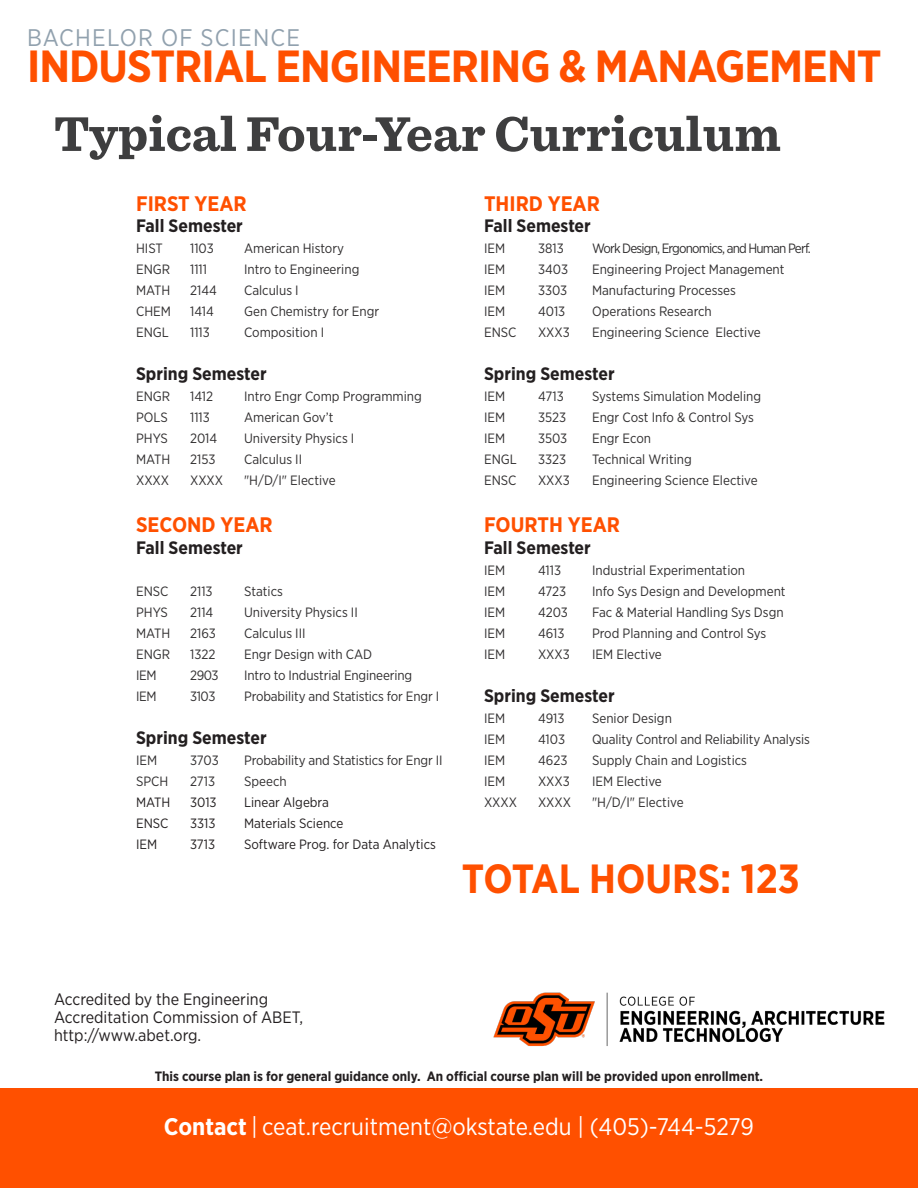
<style>
.page{position:relative;width:918px;height:1188px;background:#fff}
.page>*{position:absolute;margin:0;border:0;box-sizing:border-box;transform-origin:0 0}
.t1{font:700 51px "Sentinel";color:#3e3e3f}
.t2{font:700 45px "Gotham Narrow";letter-spacing:-.02em;color:#ff5000}
.t3{font:700 40.8px "Gotham Narrow";color:#ff5000}
.t4{font:24px "Gotham Narrow";color:#fff}
.t5{font:24px "Gotham Narrow";letter-spacing:.05em;color:#91a1ae}
.t6{font:700 21px "Gotham Narrow";color:#ff5000}
.t7{font:700 18px "Gotham Narrow";color:#231f20}
.t8{font:16.5px/18px "Gotham Narrow";color:#231f20}
.t9{font:13.5px "Gotham Narrow";color:#312f30}
.t10{font:700 13.5px "Gotham Narrow";color:#231f20}
.t11{font:13.5px "Gotham Narrow";color:#231f20}
.t12{font:13.5px "Gotham Narrow";letter-spacing:-.06em;color:#312f30}
.s1{font-weight:700}
</style>
<div class="page">
<div style="left:0;top:1089px;width:918px;height:99px;background:#ff5000"></div>
<img style="left:493px;top:992px;width:392px;height:54px">
<p class="t5" style="left:27px;top:23px;width:275px">BACHELOR OF SCIENCE</p>
<p class="t2" style="left:27px;top:37px;width:856px">INDUSTRIAL ENGINEERING &amp; MANAGEMENT</p>
<p class="t1" style="left:54px;top:94px;width:728px">Typical Four-Year Curriculum</p>
<p class="t6" style="left:136px;top:190px;width:112px">FIRST YEAR</p>
<p class="t7" style="left:136px;top:214px;width:108px">Fall Semester</p>
<p class="t9" style="left:136px;top:240px;width:28px">HIST</p>
<p class="t9" style="left:190px;top:240px;width:25px">1103</p>
<p class="t9" style="left:244px;top:240px;width:102px">American History</p>
<p class="t9" style="left:136px;top:261px;width:36px">ENGR</p>
<p class="t9" style="left:190px;top:261px;width:19px">1111</p>
<p class="t9" style="left:244px;top:261px;width:117px">Intro to Engineering</p>
<p class="t9" style="left:136px;top:282px;width:36px">MATH</p>
<p class="t9" style="left:190px;top:282px;width:28px">2144</p>
<p class="t9" style="left:244px;top:282px;width:56px">Calculus I</p>
<p class="t9" style="left:136px;top:303px;width:36px">CHEM</p>
<p class="t9" style="left:190px;top:303px;width:25px">1414</p>
<p class="t9" style="left:244px;top:303px;width:137px">Gen Chemistry for Engr</p>
<p class="t9" style="left:136px;top:324px;width:34px">ENGL</p>
<p class="t9" style="left:190px;top:324px;width:21px">1113</p>
<p class="t9" style="left:244px;top:324px;width:82px">Composition I</p>
<p class="t7" style="left:136px;top:363px;width:132px">Spring Semester</p>
<p class="t9" style="left:136px;top:388px;width:36px">ENGR</p>
<p class="t9" style="left:190px;top:388px;width:25px">1412</p>
<p class="t9" style="left:244px;top:388px;width:179px">Intro Engr Comp Programming</p>
<p class="t9" style="left:136px;top:409px;width:33px">POLS</p>
<p class="t9" style="left:190px;top:409px;width:21px">1113</p>
<p class="t9" style="left:244px;top:409px;width:91px">American Gov’t</p>
<p class="t9" style="left:136px;top:430px;width:33px">PHYS</p>
<p class="t9" style="left:190px;top:430px;width:29px">2014</p>
<p class="t9" style="left:244px;top:430px;width:112px">University Physics I</p>
<p class="t9" style="left:136px;top:451px;width:36px">MATH</p>
<p class="t9" style="left:190px;top:451px;width:27px">2153</p>
<p class="t9" style="left:244px;top:451px;width:60px">Calculus II</p>
<p class="t9" style="left:136px;top:472px;width:35px">XXXX</p>
<p class="t9" style="left:190px;top:472px;width:35px">XXXX</p>
<p class="t9" style="left:244px;top:472px;width:93px">"H/D/I" Elective</p>
<p class="t6" style="left:136px;top:511px;width:138px">SECOND YEAR</p>
<p class="t7" style="left:136px;top:536px;width:108px">Fall Semester</p>
<p class="t9" style="left:136px;top:583px;width:34px">ENSC</p>
<p class="t9" style="left:190px;top:583px;width:24px">2113</p>
<p class="t9" style="left:244px;top:583px;width:40px">Statics</p>
<p class="t9" style="left:136px;top:604px;width:33px">PHYS</p>
<p class="t9" style="left:190px;top:604px;width:25px">2114</p>
<p class="t9" style="left:244px;top:604px;width:115px">University Physics II</p>
<p class="t9" style="left:136px;top:625px;width:36px">MATH</p>
<p class="t9" style="left:190px;top:625px;width:27px">2163</p>
<p class="t9" style="left:244px;top:625px;width:63px">Calculus III</p>
<p class="t9" style="left:136px;top:646px;width:36px">ENGR</p>
<p class="t9" style="left:190px;top:646px;width:27px">1322</p>
<p class="t9" style="left:244px;top:646px;width:130px">Engr Design with CAD</p>
<p class="t9" style="left:136px;top:667px;width:22px">IEM</p>
<p class="t9" style="left:190px;top:667px;width:30px">2903</p>
<p class="t9" style="left:244px;top:667px;width:170px">Intro to Industrial Engineering</p>
<p class="t9" style="left:136px;top:688px;width:22px">IEM</p>
<p class="t9" style="left:190px;top:688px;width:27px">3103</p>
<p class="t9" style="left:244px;top:688px;width:197px">Probability and Statistics for Engr I</p>
<p class="t7" style="left:136px;top:726px;width:132px">Spring Semester</p>
<p class="t9" style="left:136px;top:752px;width:23px">IEM</p>
<p class="t9" style="left:190px;top:752px;width:30px">3703</p>
<p class="t9" style="left:244px;top:752px;width:200px">Probability and Statistics for Engr II</p>
<p class="t9" style="left:136px;top:773px;width:34px">SPCH</p>
<p class="t9" style="left:190px;top:773px;width:27px">2713</p>
<p class="t9" style="left:244px;top:773px;width:44px">Speech</p>
<p class="t11" style="left:136px;top:794px;width:36px">MATH</p>
<p class="t11" style="left:190px;top:794px;width:28px">3013</p>
<p class="t11" style="left:244px;top:794px;width:86px">Linear Algebra</p>
<p class="t11" style="left:136px;top:815px;width:34px">ENSC</p>
<p class="t11" style="left:190px;top:815px;width:27px">3313</p>
<p class="t11" style="left:244px;top:815px;width:101px">Materials Science</p>
<p class="t11" style="left:136px;top:836px;width:23px">IEM</p>
<p class="t11" style="left:190px;top:836px;width:27px">3713</p>
<p class="t11" style="left:244px;top:836px;width:193px">Software Prog. for Data Analytics</p>
<p class="t6" style="left:484px;top:190px;width:117px">THIRD YEAR</p>
<p class="t7" style="left:484px;top:214px;width:108px">Fall Semester</p>
<p class="t9" style="left:484px;top:240px;width:23px">IEM</p>
<p class="t9" style="left:538px;top:240px;width:27px">3813</p>
<p class="t12" style="left:592px;top:240px;width:220px">Work Design, Ergonomics, and Human Perf.</p>
<p class="t9" style="left:484px;top:261px;width:23px">IEM</p>
<p class="t9" style="left:538px;top:261px;width:32px">3403</p>
<p class="t9" style="left:592px;top:261px;width:194px">Engineering Project Management</p>
<p class="t9" style="left:484px;top:282px;width:23px">IEM</p>
<p class="t9" style="left:538px;top:282px;width:31px">3303</p>
<p class="t9" style="left:592px;top:282px;width:145px">Manufacturing Processes</p>
<p class="t9" style="left:484px;top:303px;width:23px">IEM</p>
<p class="t9" style="left:538px;top:303px;width:29px">4013</p>
<p class="t9" style="left:592px;top:303px;width:121px">Operations Research</p>
<p class="t9" style="left:484px;top:324px;width:34px">ENSC</p>
<p class="t9" style="left:538px;top:324px;width:33px">XXX3</p>
<p class="t9" style="left:592px;top:324px;width:170px">Engineering Science Elective</p>
<p class="t7" style="left:484px;top:363px;width:132px">Spring Semester</p>
<p class="t9" style="left:484px;top:388px;width:23px">IEM</p>
<p class="t9" style="left:538px;top:388px;width:27px">4713</p>
<p class="t9" style="left:592px;top:388px;width:171px">Systems Simulation Modeling</p>
<p class="t9" style="left:484px;top:409px;width:23px">IEM</p>
<p class="t9" style="left:538px;top:409px;width:30px">3523</p>
<p class="t9" style="left:592px;top:409px;width:163px">Engr Cost Info &amp; Control Sys</p>
<p class="t9" style="left:484px;top:430px;width:23px">IEM</p>
<p class="t9" style="left:538px;top:430px;width:31px">3503</p>
<p class="t9" style="left:592px;top:430px;width:61px">Engr Econ</p>
<p class="t9" style="left:484px;top:451px;width:34px">ENGL</p>
<p class="t9" style="left:538px;top:451px;width:30px">3323</p>
<p class="t9" style="left:592px;top:451px;width:101px">Technical Writing</p>
<p class="t9" style="left:484px;top:472px;width:34px">ENSC</p>
<p class="t9" style="left:538px;top:472px;width:33px">XXX3</p>
<p class="t9" style="left:592px;top:472px;width:167px">Engineering Science Elective</p>
<p class="t6" style="left:484px;top:511px;width:137px">FOURTH YEAR</p>
<p class="t7" style="left:484px;top:536px;width:108px">Fall Semester</p>
<p class="t9" style="left:484px;top:562px;width:23px">IEM</p>
<p class="t9" style="left:538px;top:562px;width:25px">4113</p>
<p class="t9" style="left:592px;top:562px;width:155px">Industrial Experimentation</p>
<p class="t9" style="left:484px;top:583px;width:23px">IEM</p>
<p class="t9" style="left:538px;top:583px;width:30px">4723</p>
<p class="t9" style="left:592px;top:583px;width:195px">Info Sys Design and Development</p>
<p class="t9" style="left:484px;top:604px;width:23px">IEM</p>
<p class="t9" style="left:538px;top:604px;width:31px">4203</p>
<p class="t9" style="left:592px;top:604px;width:193px">Fac &amp; Material Handling Sys Dsgn</p>
<p class="t9" style="left:484px;top:625px;width:23px">IEM</p>
<p class="t9" style="left:538px;top:625px;width:28px">4613</p>
<p class="t9" style="left:592px;top:625px;width:176px">Prod Planning and Control Sys</p>
<p class="t9" style="left:484px;top:646px;width:23px">IEM</p>
<p class="t9" style="left:538px;top:646px;width:33px">XXX3</p>
<p class="t9" style="left:592px;top:646px;width:71px">IEM Elective</p>
<p class="t7" style="left:484px;top:684px;width:132px">Spring Semester</p>
<p class="t9" style="left:484px;top:710px;width:23px">IEM</p>
<p class="t9" style="left:538px;top:710px;width:28px">4913</p>
<p class="t9" style="left:592px;top:710px;width:81px">Senior Design</p>
<p class="t9" style="left:484px;top:731px;width:23px">IEM</p>
<p class="t9" style="left:538px;top:731px;width:29px">4103</p>
<p class="t9" style="left:592px;top:731px;width:219px">Quality Control and Reliability Analysis</p>
<p class="t9" style="left:484px;top:752px;width:23px">IEM</p>
<p class="t9" style="left:538px;top:752px;width:31px">4623</p>
<p class="t9" style="left:592px;top:752px;width:156px">Supply Chain and Logistics</p>
<p class="t9" style="left:484px;top:773px;width:23px">IEM</p>
<p class="t9" style="left:538px;top:773px;width:33px">XXX3</p>
<p class="t9" style="left:592px;top:773px;width:71px">IEM Elective</p>
<p class="t9" style="left:484px;top:794px;width:35px">XXXX</p>
<p class="t9" style="left:538px;top:794px;width:35px">XXXX</p>
<p class="t9" style="left:592px;top:794px;width:93px">"H/D/I" Elective</p>
<p class="t3" style="left:462px;top:852px;width:339px">TOTAL HOURS: 123</p>
<p class="t8" style="left:54px;top:990px;width:251px">Accredited by the Engineering<br>Accreditation Commission of ABET,</p>
<p class="t8" style="left:54px;top:1026px;width:149px">http://www.abet.org.</p>
<p class="t10" style="left:155px;top:1068px;width:610px">This course plan is for general guidance only. An official course plan will be provided upon enrollment.</p>
<p class="t4" style="left:164px;top:1112px;width:592px"><span class="s1">Contact</span> | ceat.recruitment@okstate.edu | (405)-744-5279</p>
</div>
